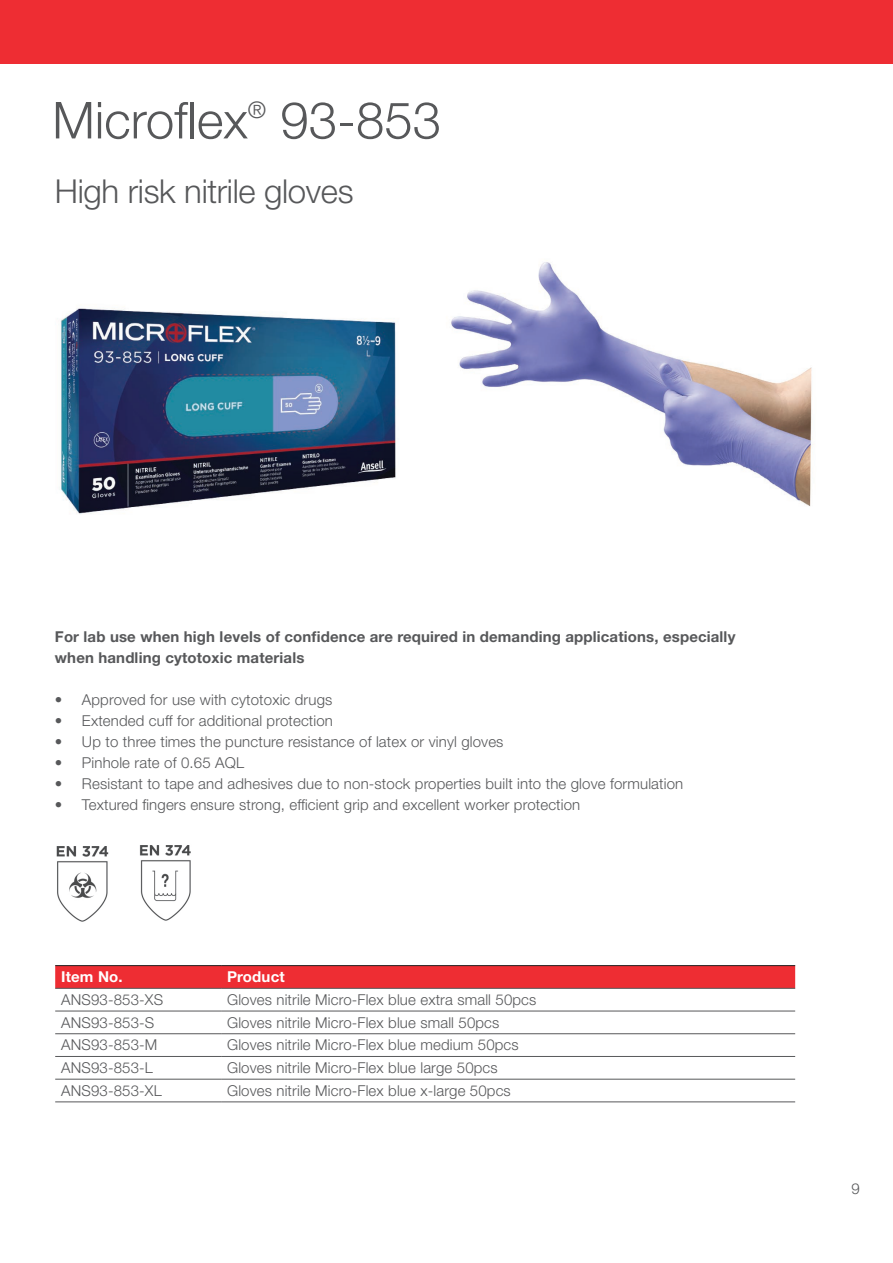
<style>
.page{position:relative;width:893px;height:1263px;background:#fff}
.page>*{position:absolute;margin:0;border:0;box-sizing:border-box;transform-origin:0 0}
.t1{font:300 51px "Helvetica Neue LT Std";color:#57585a}
.t2{font:300 33px "Helvetica Neue LT Std";letter-spacing:-.01em;color:#57585a}
.t3{font:300 15px "Helvetica Neue LT Std";letter-spacing:.01em;color:#57585a}
.t4{font:700 15px/21px "Helvetica Neue LT Std";letter-spacing:.01em;color:#57585a}
.t5{font:700 15px "Helvetica Neue LT Std";letter-spacing:.01em;color:#fff}
</style>
<div class="page">
<svg style="left:55px;top:966px;width:740px;height:22px;background:#eb2d33"></svg>
<hr style="left:55px;top:965px;width:166px;height:1px;background:#231f20">
<hr style="left:221px;top:965px;width:574px;height:1px;background:#231f20">
<hr style="left:55px;top:988px;width:166px;height:1px;background:#57585a">
<hr style="left:221px;top:988px;width:574px;height:1px;background:#57585a">
<hr style="left:55px;top:1011px;width:166px;height:1px;background:#57585a">
<hr style="left:221px;top:1011px;width:574px;height:1px;background:#57585a">
<hr style="left:55px;top:1033px;width:166px;height:1px;background:#57585a">
<hr style="left:221px;top:1033px;width:574px;height:1px;background:#57585a">
<hr style="left:55px;top:1056px;width:166px;height:1px;background:#57585a">
<hr style="left:221px;top:1056px;width:574px;height:1px;background:#57585a">
<hr style="left:55px;top:1079px;width:166px;height:1px;background:#57585a">
<hr style="left:221px;top:1079px;width:574px;height:1px;background:#57585a">
<hr style="left:55px;top:1101px;width:166px;height:1px;background:#57585a">
<hr style="left:221px;top:1101px;width:574px;height:1px;background:#57585a">
<img style="left:60px;top:308px;width:336px;height:206px">
<img style="left:451px;top:262px;width:362px;height:244px">
<div style="left:0;top:0;width:893px;height:64px;background:#ee2d33"></div>
<img style="left:139px;top:845px;width:52px;height:76px">
<img style="left:56px;top:846px;width:53px;height:76px">
<h1 class="t1" style="left:52px;top:89px;width:390px">Microflex<sup>®</sup> 93-853</h1>
<h2 class="t2" style="left:55px;top:171px;width:300px">High risk nitrile gloves</h2>
<p class="t4" style="left:55px;top:626px;width:682px">For lab use when high levels of confidence are required in demanding applications, especially when handling cytotoxic materials</p>
<p class="t3" style="left:55px;top:691px;width:279px">• Approved for use with cytotoxic drugs</p>
<p class="t3" style="left:55px;top:712px;width:280px">• Extended cuff for additional protection</p>
<p class="t3" style="left:55px;top:733px;width:450px">• Up to three times the puncture resistance of latex or vinyl gloves</p>
<p class="t3" style="left:55px;top:754px;width:191px">• Pinhole rate of 0.65 AQL</p>
<p class="t3" style="left:55px;top:775px;width:630px">• Resistant to tape and adhesives due to non-stock properties built into the glove formulation</p>
<p class="t3" style="left:55px;top:796px;width:527px">• Textured fingers ensure strong, efficient grip and excellent worker protection</p>
<p class="t5" style="left:61px;top:968px;width:63px">Item No.</p>
<p class="t5" style="left:227px;top:968px;width:59px">Product</p>
<p class="t3" style="left:61px;top:990px;width:103px">ANS93-853-XS</p>
<p class="t3" style="left:227px;top:990px;width:311px">Gloves nitrile Micro-Flex blue extra small 50pcs</p>
<p class="t3" style="left:61px;top:1013px;width:95px">ANS93-853-S</p>
<p class="t3" style="left:227px;top:1013px;width:274px">Gloves nitrile Micro-Flex blue small 50pcs</p>
<p class="t3" style="left:61px;top:1036px;width:98px">ANS93-853-M</p>
<p class="t3" style="left:227px;top:1036px;width:293px">Gloves nitrile Micro-Flex blue medium 50pcs</p>
<p class="t3" style="left:61px;top:1059px;width:93px">ANS93-853-L</p>
<p class="t3" style="left:227px;top:1059px;width:272px">Gloves nitrile Micro-Flex blue large 50pcs</p>
<p class="t3" style="left:61px;top:1081px;width:102px">ANS93-853-XL</p>
<p class="t3" style="left:227px;top:1081px;width:285px">Gloves nitrile Micro-Flex blue x-large 50pcs</p>
<p class="t3" style="left:851px;top:1179px;width:10px">9</p>
</div>
